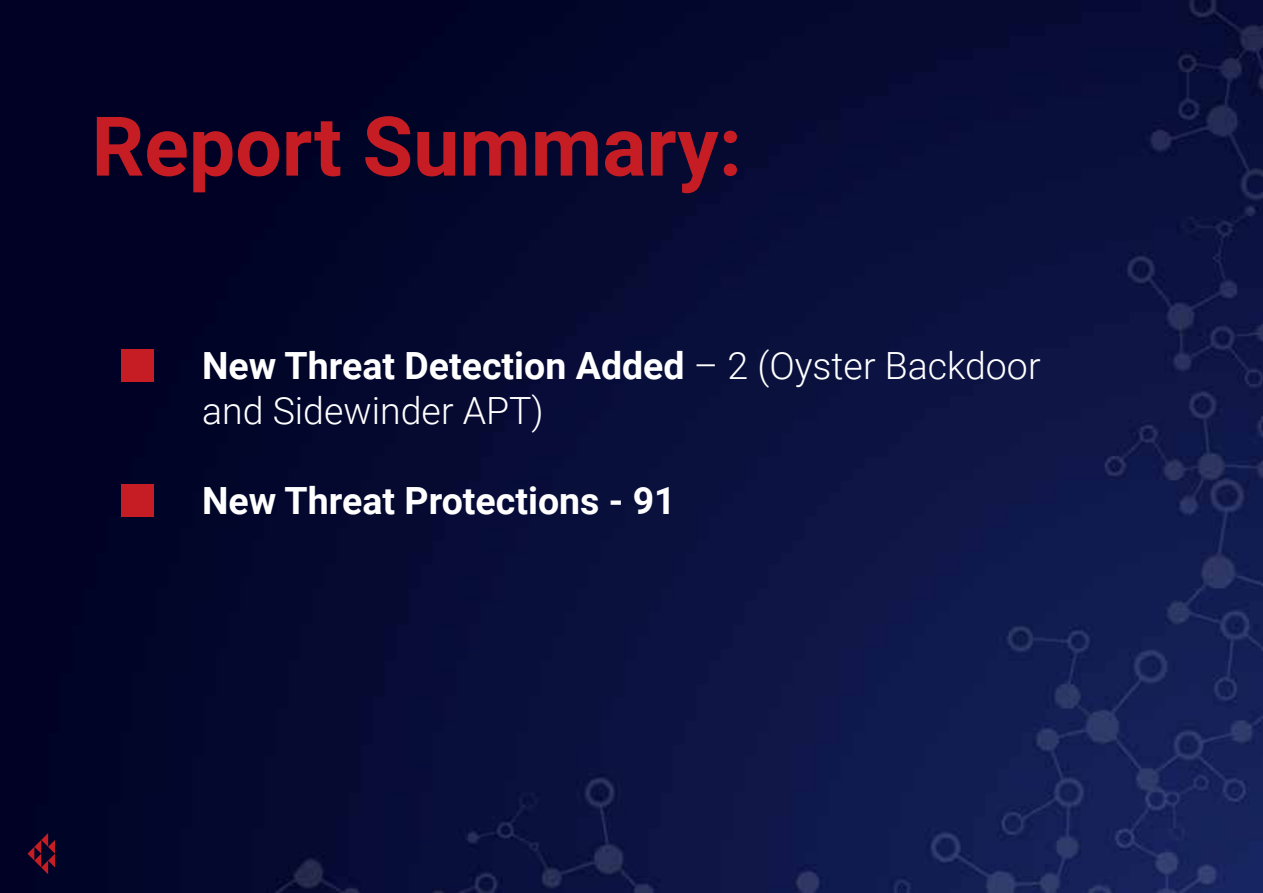
<style>
.page{position:relative;width:1263px;height:893px;background:#fff}
.page>*{position:absolute;margin:0;border:0;box-sizing:border-box;transform-origin:0 0}
.t1{font:700 82.5px "Roboto";color:#c61d25}
.t2{font:300 37.5px/45px "Roboto";color:#fff}
.t3{font:700 37.5px "Roboto";color:#fff}
.s1{font-weight:700}
</style>
<div class="page">
<img style="left:0;top:0;width:1263px;height:893px">
<svg style="left:28px;top:833px;width:27px;height:41px"></svg>
<div style="left:122px;top:350px;width:32px;height:32px;background:#c61d25"></div>
<div style="left:122px;top:485px;width:32px;height:32px;background:#c61d25"></div>
<h1 class="t1" style="left:92px;top:88px;width:652px">Report Summary:</h1>
<p class="t2" style="left:202px;top:342px;width:840px"><span class="s1">New Threat Detection Added</span> – 2 (Oyster Backdoor and Sidewinder APT)</p>
<p class="t3" style="left:202px;top:475px;width:475px">New Threat Protections - 91</p>
</div>
